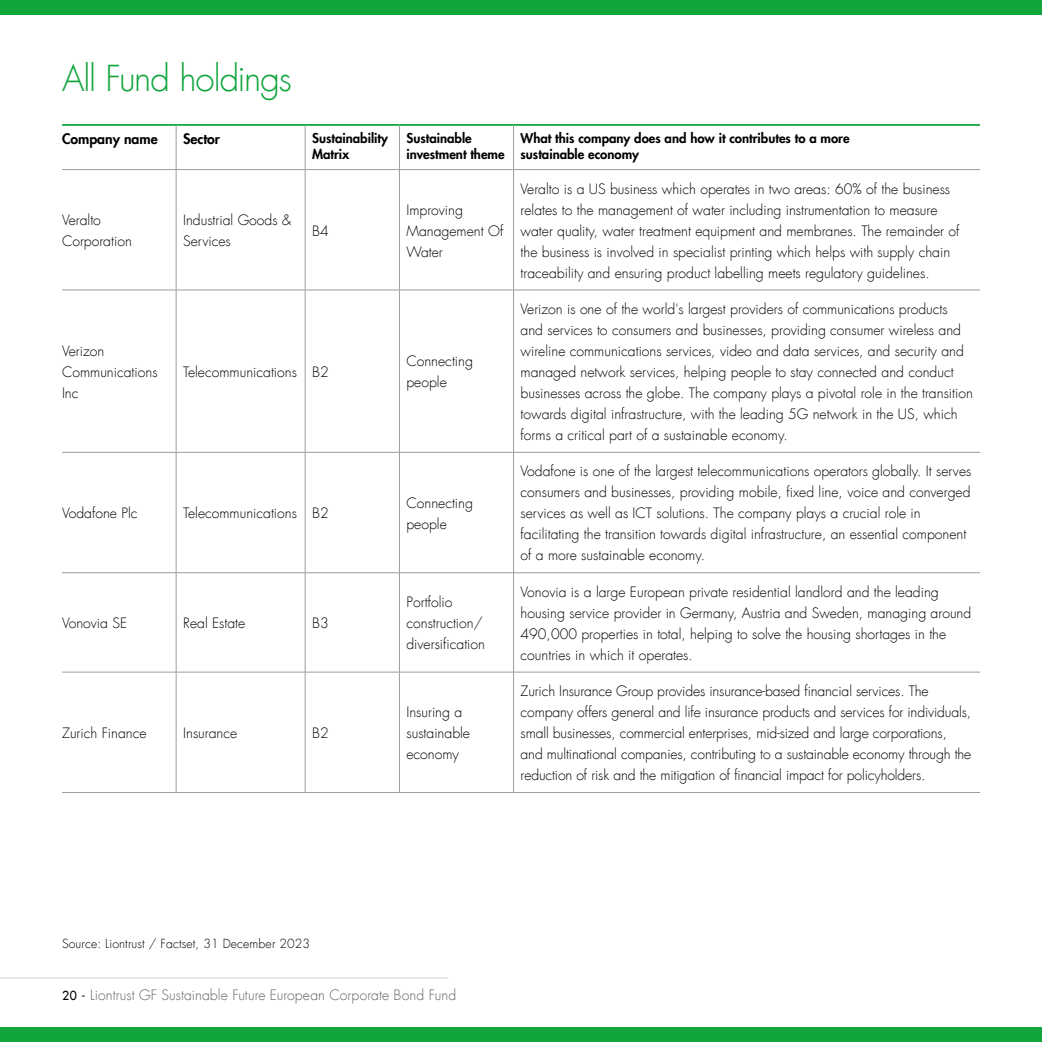
<style>
.page{position:relative;width:1042px;height:1042px;background:#fff}
.page>*{position:absolute;margin:0;border:0;box-sizing:border-box;transform-origin:0 0}
.t1{font:300 35px "Futura LT";letter-spacing:-.035em;color:#11a53c}
.t2{font:300 14px/21px "Futura LT";color:#000}
.t3{font:300 14px "Futura LT";letter-spacing:.005em;color:#646363}
.t4{font:800 14px "Futura LT";color:#000}
.t5{font:800 13.12px/15.8px "Futura LT";color:#000}
.t6{font:300 12.25px "Futura LT";letter-spacing:.01em;color:#000}
.s1{font-weight:400;font-size:12.25px;color:#000}
</style>
<div class="page">
<hr style="left:176px;top:126px;width:1px;height:43px;background:#9d9d9c">
<hr style="left:305px;top:126px;width:1px;height:43px;background:#9d9d9c">
<hr style="left:399px;top:126px;width:1px;height:43px;background:#9d9d9c">
<hr style="left:62px;top:169px;width:114px;height:1px;background:#9d9d9c">
<hr style="left:176px;top:170px;width:1px;height:120px;background:#9d9d9c">
<hr style="left:305px;top:170px;width:1px;height:120px;background:#9d9d9c">
<hr style="left:399px;top:170px;width:1px;height:120px;background:#9d9d9c">
<hr style="left:62px;top:290px;width:114px;height:1px;background:#9d9d9c">
<hr style="left:176px;top:290px;width:1px;height:162px;background:#9d9d9c">
<hr style="left:305px;top:290px;width:1px;height:162px;background:#9d9d9c">
<hr style="left:399px;top:290px;width:1px;height:162px;background:#9d9d9c">
<hr style="left:62px;top:452px;width:114px;height:1px;background:#9d9d9c">
<hr style="left:176px;top:452px;width:1px;height:120px;background:#9d9d9c">
<hr style="left:305px;top:452px;width:1px;height:120px;background:#9d9d9c">
<hr style="left:399px;top:452px;width:1px;height:120px;background:#9d9d9c">
<hr style="left:62px;top:572px;width:114px;height:1px;background:#9d9d9c">
<hr style="left:176px;top:573px;width:1px;height:99px;background:#9d9d9c">
<hr style="left:305px;top:573px;width:1px;height:99px;background:#9d9d9c">
<hr style="left:399px;top:573px;width:1px;height:99px;background:#9d9d9c">
<hr style="left:62px;top:672px;width:114px;height:1px;background:#9d9d9c">
<hr style="left:176px;top:672px;width:1px;height:120px;background:#9d9d9c">
<hr style="left:305px;top:672px;width:1px;height:120px;background:#9d9d9c">
<hr style="left:399px;top:672px;width:1px;height:120px;background:#9d9d9c">
<hr style="left:62px;top:792px;width:114px;height:1px;background:#9d9d9c">
<hr style="left:62px;top:124px;width:114px;height:2px;background:#11a53c">
<hr style="left:176px;top:124px;width:129px;height:2px;background:#11a53c">
<hr style="left:305px;top:124px;width:94px;height:2px;background:#11a53c">
<hr style="left:399px;top:124px;width:114px;height:2px;background:#11a53c">
<hr style="left:513px;top:124px;width:467px;height:2px;background:#11a53c">
<hr style="left:176px;top:169px;width:129px;height:1px;background:#9d9d9c">
<hr style="left:305px;top:169px;width:94px;height:1px;background:#9d9d9c">
<hr style="left:399px;top:169px;width:114px;height:1px;background:#9d9d9c">
<hr style="left:513px;top:169px;width:467px;height:1px;background:#9d9d9c">
<hr style="left:176px;top:290px;width:129px;height:1px;background:#9d9d9c">
<hr style="left:305px;top:290px;width:94px;height:1px;background:#9d9d9c">
<hr style="left:399px;top:290px;width:114px;height:1px;background:#9d9d9c">
<hr style="left:513px;top:290px;width:467px;height:1px;background:#9d9d9c">
<hr style="left:176px;top:452px;width:129px;height:1px;background:#9d9d9c">
<hr style="left:305px;top:452px;width:94px;height:1px;background:#9d9d9c">
<hr style="left:399px;top:452px;width:114px;height:1px;background:#9d9d9c">
<hr style="left:513px;top:452px;width:467px;height:1px;background:#9d9d9c">
<hr style="left:176px;top:572px;width:129px;height:1px;background:#9d9d9c">
<hr style="left:305px;top:572px;width:94px;height:1px;background:#9d9d9c">
<hr style="left:399px;top:572px;width:114px;height:1px;background:#9d9d9c">
<hr style="left:513px;top:572px;width:467px;height:1px;background:#9d9d9c">
<hr style="left:176px;top:672px;width:129px;height:1px;background:#9d9d9c">
<hr style="left:305px;top:672px;width:94px;height:1px;background:#9d9d9c">
<hr style="left:399px;top:672px;width:114px;height:1px;background:#9d9d9c">
<hr style="left:513px;top:672px;width:467px;height:1px;background:#9d9d9c">
<hr style="left:176px;top:792px;width:129px;height:1px;background:#9d9d9c">
<hr style="left:305px;top:792px;width:94px;height:1px;background:#9d9d9c">
<hr style="left:399px;top:792px;width:114px;height:1px;background:#9d9d9c">
<hr style="left:513px;top:792px;width:467px;height:1px;background:#9d9d9c">
<hr style="left:513px;top:170px;width:1px;height:120px;background:#9d9d9c">
<hr style="left:513px;top:290px;width:1px;height:162px;background:#9d9d9c">
<hr style="left:513px;top:452px;width:1px;height:120px;background:#9d9d9c">
<hr style="left:513px;top:573px;width:1px;height:99px;background:#9d9d9c">
<hr style="left:513px;top:672px;width:1px;height:120px;background:#9d9d9c">
<hr style="left:513px;top:126px;width:1px;height:43px;background:#9d9d9c">
<div style="left:0;top:0;width:1042px;height:15px;background:#11a53c"></div>
<div style="left:0;top:1027px;width:1042px;height:15px;background:#11a53c"></div>
<hr style="left:0;top:977px;width:448px;height:1px;background:#d0d0d0">
<h1 class="t1" style="left:62px;top:57px;width:231px">All Fund holdings</h1>
<p class="t4" style="left:62px;top:129px;width:97px">Company name</p>
<p class="t4" style="left:183px;top:129px;width:38px">Sector</p>
<p class="t5" style="left:312px;top:130px;width:77px">Sustainability<br>Matrix</p>
<p class="t5" style="left:406px;top:130px;width:100px">Sustainable investment theme</p>
<p class="t5" style="left:520px;top:130px;width:331px">What this company does and how it contributes to a more sustainable economy</p>
<p class="t2" style="left:62px;top:210px;width:71px">Veralto<br>Corporation</p>
<p class="t2" style="left:183px;top:210px;width:109px">Industrial Goods &amp;<br>Services</p>
<p class="t2" style="left:312px;top:220px;width:18px">B4</p>
<p class="t2" style="left:406px;top:199px;width:98px">Improving<br>Management Of<br>Water</p>
<p class="t2" style="left:62px;top:341px;width:97px">Verizon<br>Communications<br>Inc</p>
<p class="t2" style="left:183px;top:362px;width:147px">Telecommunications B2</p>
<p class="t2" style="left:406px;top:351px;width:68px">Connecting people</p>
<p class="t2" style="left:62px;top:503px;width:77px">Vodafone Plc</p>
<p class="t2" style="left:183px;top:503px;width:147px">Telecommunications B2</p>
<p class="t2" style="left:406px;top:493px;width:68px">Connecting people</p>
<p class="t2" style="left:520px;top:178px;width:440px">Veralto is a US business which operates in two areas: 60% of the business relates to the management of water including instrumentation to measure water quality, water treatment equipment and membranes. The remainder of the business is involved in specialist printing which helps with supply chain traceability and ensuring product labelling meets regulatory guidelines.</p>
<p class="t2" style="left:520px;top:299px;width:454px">Verizon is one of the world's largest providers of communications products and services to consumers and businesses, providing consumer wireless and wireline communications services, video and data services, and security and managed network services, helping people to stay connected and conduct businesses across the globe. The company plays a pivotal role in the transition towards digital infrastructure, with the leading 5G network in the US, which forms a critical part of a sustainable economy.</p>
<p class="t2" style="left:520px;top:461px;width:452px">Vodafone is one of the largest telecommunications operators globally. It serves consumers and businesses, providing mobile, fixed line, voice and converged services as well as ICT solutions. The company plays a crucial role in facilitating the transition towards digital infrastructure, an essential component of a more sustainable economy.</p>
<p class="t2" style="left:62px;top:613px;width:67px">Vonovia SE</p>
<p class="t2" style="left:183px;top:613px;width:64px">Real Estate</p>
<p class="t2" style="left:312px;top:613px;width:18px">B3</p>
<p class="t2" style="left:62px;top:723px;width:86px">Zurich Finance</p>
<p class="t2" style="left:183px;top:723px;width:56px">Insurance</p>
<p class="t2" style="left:312px;top:723px;width:18px">B2</p>
<p class="t6" style="left:62px;top:936px;width:250px">Source: Liontrust / Factset, 31 December 2023</p>
<p class="t2" style="left:406px;top:592px;width:80px">Portfolio construction/ diversification</p>
<p class="t2" style="left:520px;top:581px;width:452px">Vonovia is a large European private residential landlord and the leading housing service provider in Germany, Austria and Sweden, managing around 490,000 properties in total, helping to solve the housing shortages in the countries in which it operates.</p>
<p class="t2" style="left:406px;top:702px;width:65px">Insuring a sustainable economy</p>
<p class="t2" style="left:520px;top:681px;width:452px">Zurich Insurance Group provides insurance-based financial services. The company offers general and life insurance products and services for individuals, small businesses, commercial enterprises, mid-sized and large corporations, and multinational companies, contributing to a sustainable economy through the reduction of risk and the mitigation of financial impact for policyholders.</p>
<p class="t3" style="left:62px;top:986px;width:396px"><span class="s1">20 -</span> Liontrust GF Sustainable Future European Corporate Bond Fund</p>
</div>
